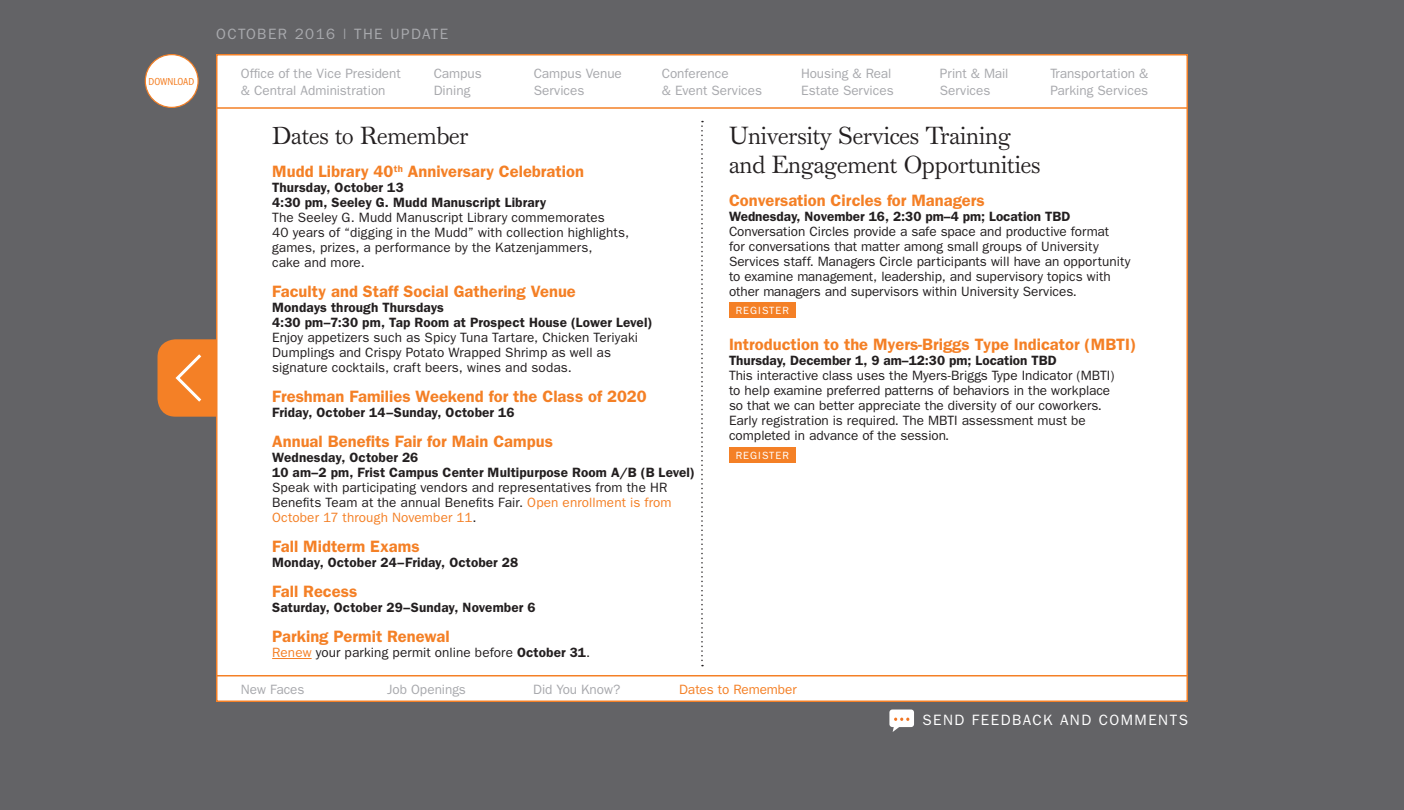
<style>
.page{position:relative;width:1404px;height:810px;background:#636366}
.page>*{position:absolute;margin:0;border:0;box-sizing:border-box;transform-origin:0 0}
.t1{font:24px/28.8px "Princeton Monti DS";color:#231f20}
.t2{font:600 16.5px "Franklin Gothic";color:#f48026}
.t3{font:15px "Franklin Gothic";letter-spacing:.1em;color:#fff}
.t4{font:15px "Franklin Gothic";letter-spacing:.1em;color:#a8a9ad}
.t5{font:13.5px/15px "Franklin Gothic";letter-spacing:.005em;color:#231f20}
.t6{font:600 13.5px/15px "Franklin Gothic";letter-spacing:.01em;color:#231f20}
.t7{font:13.5px/16.2px "Franklin Gothic";color:#a8a9ad}
.t8{font:13.5px "Franklin Gothic";letter-spacing:-.01em;color:#f48026}
.t9{font:10.5px "Franklin Gothic";letter-spacing:.1em;color:#fff}
.t10{font:condensed 10.5px "Franklin Gothic";color:#f48026}
.s1{color:#f48026}
.s2{font-weight:600}
</style>
<div class="page">
<div style="left:158px;top:339px;width:116px;height:78px;background:#f48026;border-radius:18px"></div>
<svg style="left:175px;top:354px;width:27px;height:48px"></svg>
<div style="left:216px;top:54px;width:972px;height:648px;background:#fff;border:2px solid #f48026"></div>
<hr style="left:216px;top:107px;width:972px;height:2px;background:#f48026">
<hr style="left:216px;top:675px;width:972px;height:1px;background:#f48026">
<svg style="left:889px;top:710px;width:25px;height:22px"></svg>
<div style="left:145px;top:55px;width:53px;height:52px;background:#fff;border-radius:50%"></div>
<div style="left:145px;top:54px;width:54px;height:54px;border:1px solid #f48026;border-radius:50%"></div>
<hr style="left:272px;top:658px;width:40px;height:1px;background:#f48026">
<svg style="left:701px;top:121px;width:2px;height:545px"></svg>
<div style="left:729px;top:302px;width:67px;height:16px;background:#f48026"></div>
<div style="left:729px;top:447px;width:67px;height:16px;background:#f48026"></div>
<p class="t4" style="left:216px;top:25px;width:234px">OCTOBER 2016 | THE UPDATE</p>
<p class="t7" style="left:241px;top:65px;width:162px">Office of the Vice President &amp; Central Administration</p>
<p class="t7" style="left:534px;top:65px;width:90px">Campus Venue<br>Services</p>
<p class="t7" style="left:662px;top:65px;width:102px">Conference<br>&amp; Event Services</p>
<p class="t7" style="left:1050px;top:65px;width:99px">Transportation &amp;<br>Parking Services</p>
<p class="t10" style="left:149px;top:76px;width:47px">DOWNLOAD</p>
<p class="t7" style="left:940px;top:65px;width:70px">Print &amp; Mail<br>Services</p>
<p class="t7" style="left:434px;top:65px;width:49px">Campus<br>Dining</p>
<p class="t7" style="left:801px;top:65px;width:94px">Housing &amp; Real<br>Estate Services</p>
<h1 class="t1" style="left:272px;top:121px;width:198px">Dates to Remember</h1>
<p class="t2" style="left:272px;top:162px;width:313px">Mudd Library 40<sup>th</sup> Anniversary Celebration</p>
<p class="t6" style="left:272px;top:180px;width:276px">Thursday, October 13<br>4:30 pm, Seeley G. Mudd Manuscript Library</p>
<p class="t5" style="left:272px;top:210px;width:359px">The Seeley G. Mudd Manuscript Library commemorates<br>40 years of “digging in the Mudd” with collection highlights, games, prizes, a performance by the Katzenjammers,<br>cake and more.</p>
<p class="t2" style="left:272px;top:282px;width:305px">Faculty and Staff Social Gathering Venue</p>
<p class="t6" style="left:272px;top:300px;width:382px">Mondays through Thursdays<br>4:30 pm–7:30 pm, Tap Room at Prospect House (Lower Level)</p>
<p class="t5" style="left:272px;top:330px;width:368px">Enjoy appetizers such as Spicy Tuna Tartare, Chicken Teriyaki<br>Dumplings and Crispy Potato Wrapped Shrimp as well as signature cocktails, craft beers, wines and sodas.</p>
<p class="t2" style="left:272px;top:387px;width:376px">Freshman Families Weekend for the Class of 2020</p>
<p class="t6" style="left:272px;top:405px;width:244px">Friday, October 14–Sunday, October 16</p>
<p class="t2" style="left:272px;top:432px;width:282px">Annual Benefits Fair for Main Campus</p>
<p class="t6" style="left:272px;top:450px;width:424px">Wednesday, October 26<br>10 am–2 pm, Frist Campus Center Multipurpose Room A/B (B Level)</p>
<p class="t5" style="left:272px;top:480px;width:401px">Speak with participating vendors and representatives from the HR<br>Benefits Team at the annual Benefits Fair. <span class="s1">Open enrollment is from<br>October 17 through November 11</span>.</p>
<p class="t2" style="left:272px;top:537px;width:149px">Fall Midterm Exams</p>
<p class="t6" style="left:272px;top:555px;width:248px">Monday, October 24–Friday, October 28</p>
<p class="t2" style="left:272px;top:582px;width:87px">Fall Recess</p>
<p class="t6" style="left:272px;top:600px;width:265px">Saturday, October 29–Sunday, November 6</p>
<p class="t2" style="left:272px;top:627px;width:179px">Parking Permit Renewal</p>
<p class="t5" style="left:272px;top:645px;width:320px"><span class="s1">Renew</span> your parking permit online before <span class="s2">October 31</span>.</p>
<h1 class="t1" style="left:729px;top:121px;width:313px">University Services Training and Engagement Opportunities</h1>
<p class="t2" style="left:729px;top:191px;width:257px">Conversation Circles for Managers</p>
<p class="t6" style="left:729px;top:209px;width:343px">Wednesday, November 16, 2:30 pm–4 pm; Location TBD</p>
<p class="t5" style="left:729px;top:224px;width:403px">Conversation Circles provide a safe space and productive format<br>for conversations that matter among small groups of University Services staff. Managers Circle participants will have an opportunity to examine management, leadership, and supervisory topics with other managers and supervisors within University Services.</p>
<p class="t2" style="left:729px;top:335px;width:409px">Introduction to the Myers-Briggs Type Indicator (MBTI)</p>
<p class="t6" style="left:729px;top:353px;width:329px">Thursday, December 1, 9 am–12:30 pm; Location TBD</p>
<p class="t5" style="left:729px;top:368px;width:387px">This interactive class uses the Myers-Briggs Type Indicator (MBTI) to help examine preferred patterns of behaviors in the workplace so that we can better appreciate the diversity of our coworkers.<br>Early registration is required. The MBTI assessment must be completed in advance of the session.</p>
<p class="t9" style="left:736px;top:305px;width:55px">REGISTER</p>
<p class="t9" style="left:736px;top:450px;width:55px">REGISTER</p>
<p class="t7" style="left:241px;top:681px;width:65px">New Faces</p>
<p class="t7" style="left:387px;top:681px;width:80px">Job Openings</p>
<p class="t7" style="left:533px;top:681px;width:89px">Did You Know?</p>
<p class="t8" style="left:679px;top:682px;width:119px">Dates to Remember</p>
<p class="t3" style="left:922px;top:712px;width:267px">SEND FEEDBACK AND COMMENTS</p>
</div>
